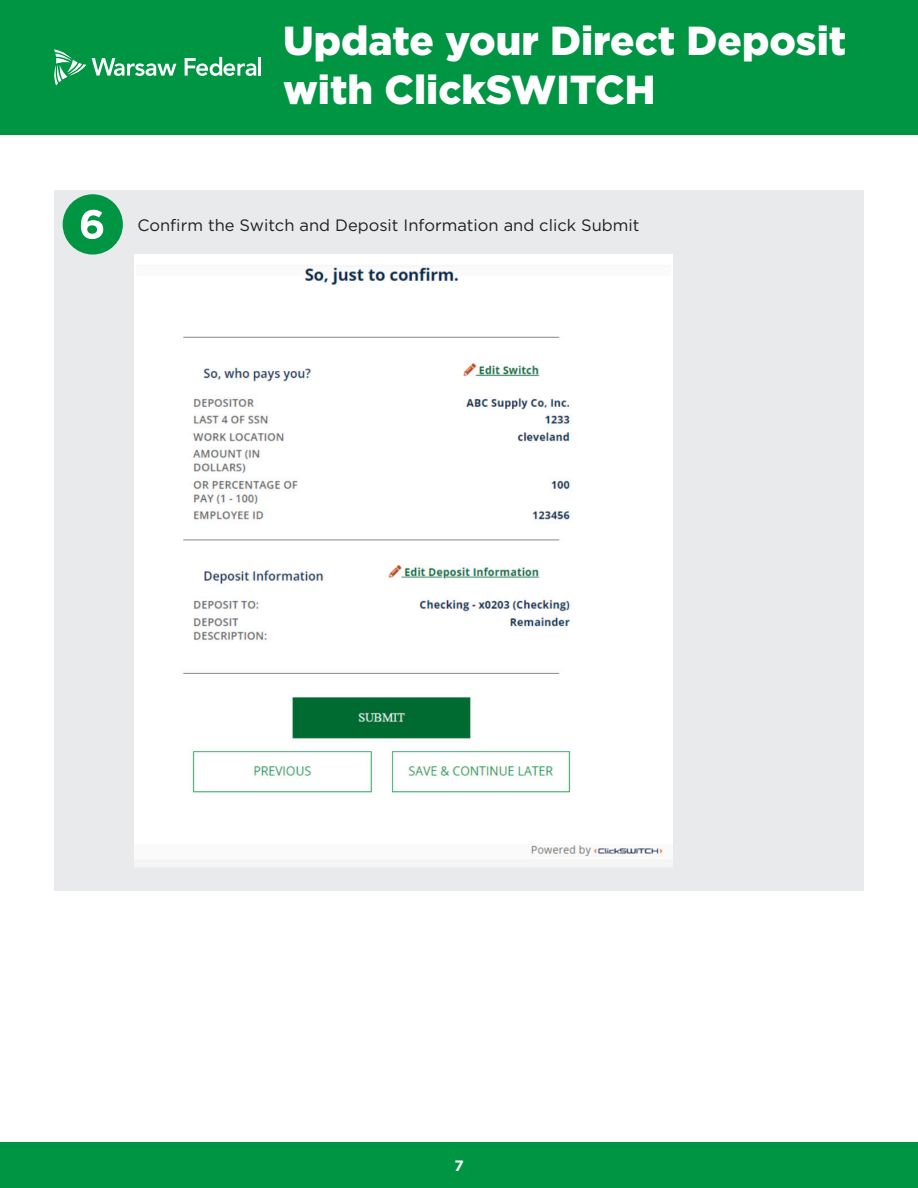
<style>
.page{position:relative;width:918px;height:1188px;background:#fff}
.page>*{position:absolute;margin:0;border:0;box-sizing:border-box;transform-origin:0 0}
.t1{font:900 40.5px/48.6px "Gotham";color:#fff}
.t2{font:16.5px "Gotham";color:#231f20}
.t3{font:700 15px "Gotham";color:#fff}
</style>
<div class="page">
<div style="left:0;top:0;width:918px;height:135px;background:#009543"></div>
<div style="left:0;top:1143px;width:918px;height:45px;background:#009543"></div>
<svg style="left:54px;top:49px;width:32px;height:37px"></svg>
<svg style="left:92px;top:58px;width:84px;height:18px"></svg>
<svg style="left:185px;top:57px;width:71px;height:19px"></svg>
<hr style="left:258px;top:57px;width:3px;height:19px;background:#fff">
<div style="left:54px;top:190px;width:810px;height:701px;background:#e9eaeb"></div>
<div style="left:63px;top:194px;width:60px;height:61px;background:#009543;border-radius:50%"></div>
<svg style="left:81px;top:210px;width:22px;height:29px"></svg>
<img style="left:134px;top:255px;width:538px;height:612px">
<p class="t1" style="left:283px;top:16px;width:565px">Update your Direct Deposit with ClickSWITCH</p>
<p class="t2" style="left:137px;top:215px;width:504px">Confirm the Switch and Deposit Information and click Submit</p>
<p class="t3" style="left:454px;top:1156px;width:11px">7</p>
</div>
